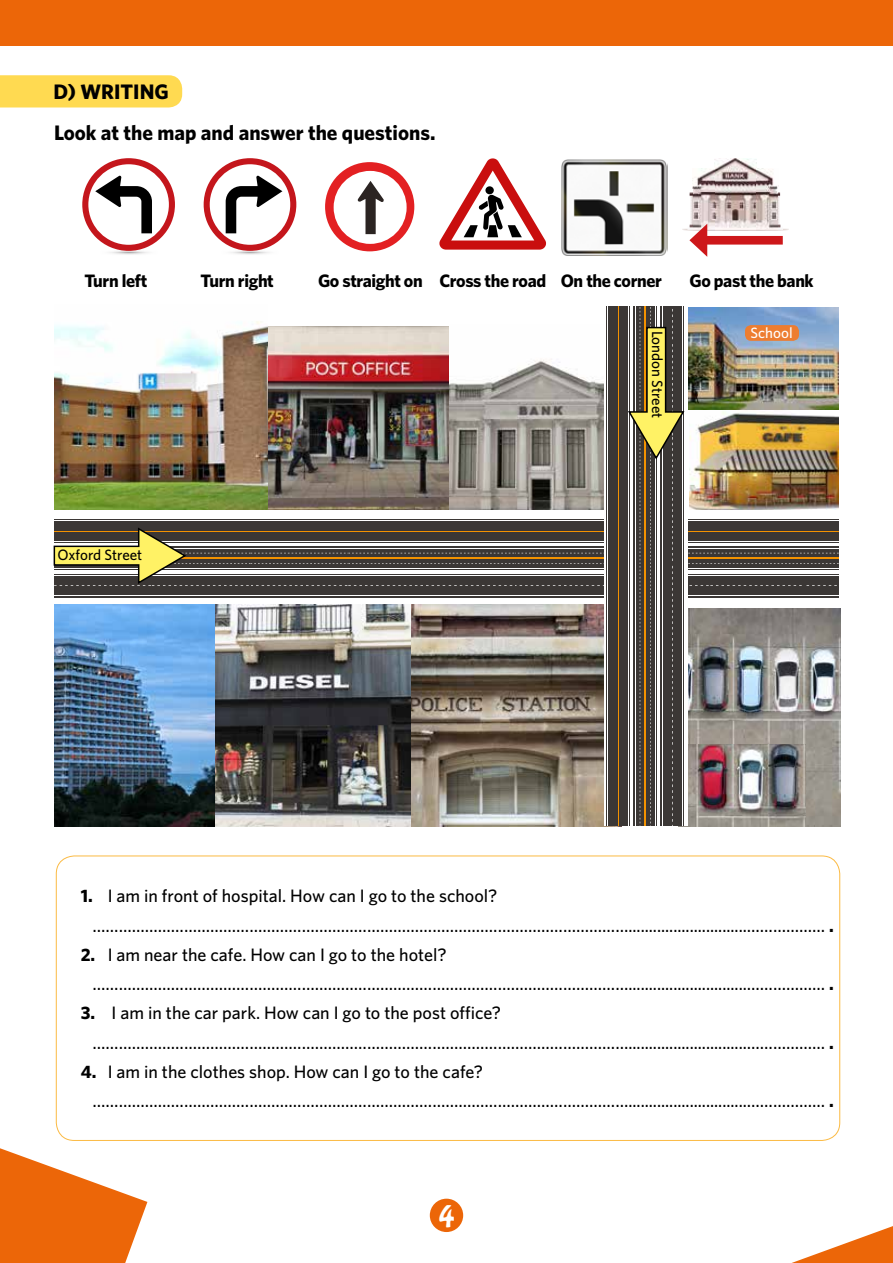
<style>
.page{position:relative;width:893px;height:1263px;background:#fff}
.page>*{position:absolute;margin:0;border:0;box-sizing:border-box;transform-origin:0 0}
.t1{font:27px "Hobo Std";color:#fff}
.t2{font:700 21px "Whitney";color:#000}
.t3{font:500 18px/29.2px "Whitney";color:#000}
.t4{font:700 18px "Whitney";letter-spacing:-.02em;color:#000}
.t5{font:500 15px "Whitney";color:#000}
.t6{font:500 15px "Whitney";color:#fff}
.s1{font-weight:700}
</style>
<div class="page">
<div style="left:0;top:0;width:893px;height:46px;background:#ec6608"></div>
<div style="left:430px;top:1199px;width:33px;height:33px;background:#ec6608;border-radius:50%"></div>
<svg style="left:0;top:1148px;width:147px;height:115px"></svg>
<svg style="left:792px;top:1226px;width:101px;height:37px"></svg>
<div style="left:0;top:75px;width:182px;height:32px;background:#ffda51"></div>
<svg style="left:82px;top:158px;width:93px;height:97px"></svg>
<div style="left:325px;top:162px;width:89px;height:89px;background:#e32022;border-radius:50%"></div>
<div style="left:334px;top:171px;width:73px;height:73px;background:#fff;border-radius:50%"></div>
<svg style="left:357px;top:181px;width:27px;height:53px"></svg>
<img style="left:561px;top:159px;width:106px;height:97px">
<svg style="left:203px;top:158px;width:94px;height:97px"></svg>
<svg style="left:439px;top:158px;width:107px;height:92px"></svg>
<img style="left:714px;top:158px;width:43px;height:72px">
<img style="left:693px;top:168px;width:21px;height:62px">
<img style="left:757px;top:168px;width:21px;height:62px">
<img style="left:682px;top:192px;width:11px;height:38px">
<img style="left:778px;top:192px;width:11px;height:38px">
<div style="left:700px;top:236px;width:83px;height:9px;background:#cd171a"></div>
<svg style="left:689px;top:224px;width:18px;height:33px"></svg>
<img style="left:53px;top:307px;width:786px;height:519px">
<div style="left:745px;top:325px;width:54px;height:16px;background:#ed7d31;border-radius:6px"></div>
<p class="t2" style="left:54px;top:79px;width:117px">D) WRITING</p>
<p class="t2" style="left:54px;top:119px;width:383px">Look at the map and answer the questions.</p>
<p class="t4" style="left:84px;top:270px;width:64px">Turn left</p>
<p class="t4" style="left:201px;top:270px;width:75px">Turn right</p>
<p class="t4" style="left:318px;top:270px;width:345px">Go straight on Cross the road On the corner</p>
<p class="t4" style="left:689px;top:270px;width:126px">Go past the bank</p>
<p class="t5" style="left:57px;top:545px;width:86px">Oxford Street</p>
<p class="t5" style="left:666px;top:331px;width:89px;rotate:90deg">London Street</p>
<p class="t6" style="left:751px;top:324px;width:44px">School</p>
<p class="t3" style="left:93px;top:881px;width:743px;text-indent:-12px"><span class="s1">1.</span> I am in front of hospital. How can I go to the school? …………………………………………………………………………………………………………….............................……………… <span class="s1">.</span></p>
<p class="t3" style="left:93px;top:939px;width:743px;text-indent:-12px"><span class="s1">2.</span> I am near the cafe. How can I go to the hotel? …………………………………………………………………………………………………………….............................……………… <span class="s1">.</span></p>
<p class="t3" style="left:93px;top:998px;width:743px;text-indent:-12px"><span class="s1">3.</span> I am in the car park. How can I go to the post office? …………………………………………………………………………………………………………….............................……………… <span class="s1">.</span></p>
<p class="t3" style="left:93px;top:1056px;width:743px;text-indent:-12px"><span class="s1">4.</span> I am in the clothes shop. How can I go to the cafe? …………………………………………………………………………………………………………….............................……………… <span class="s1">.</span></p>
<h1 class="t1" style="left:439px;top:1197px;width:17px">4</h1>
</div>
